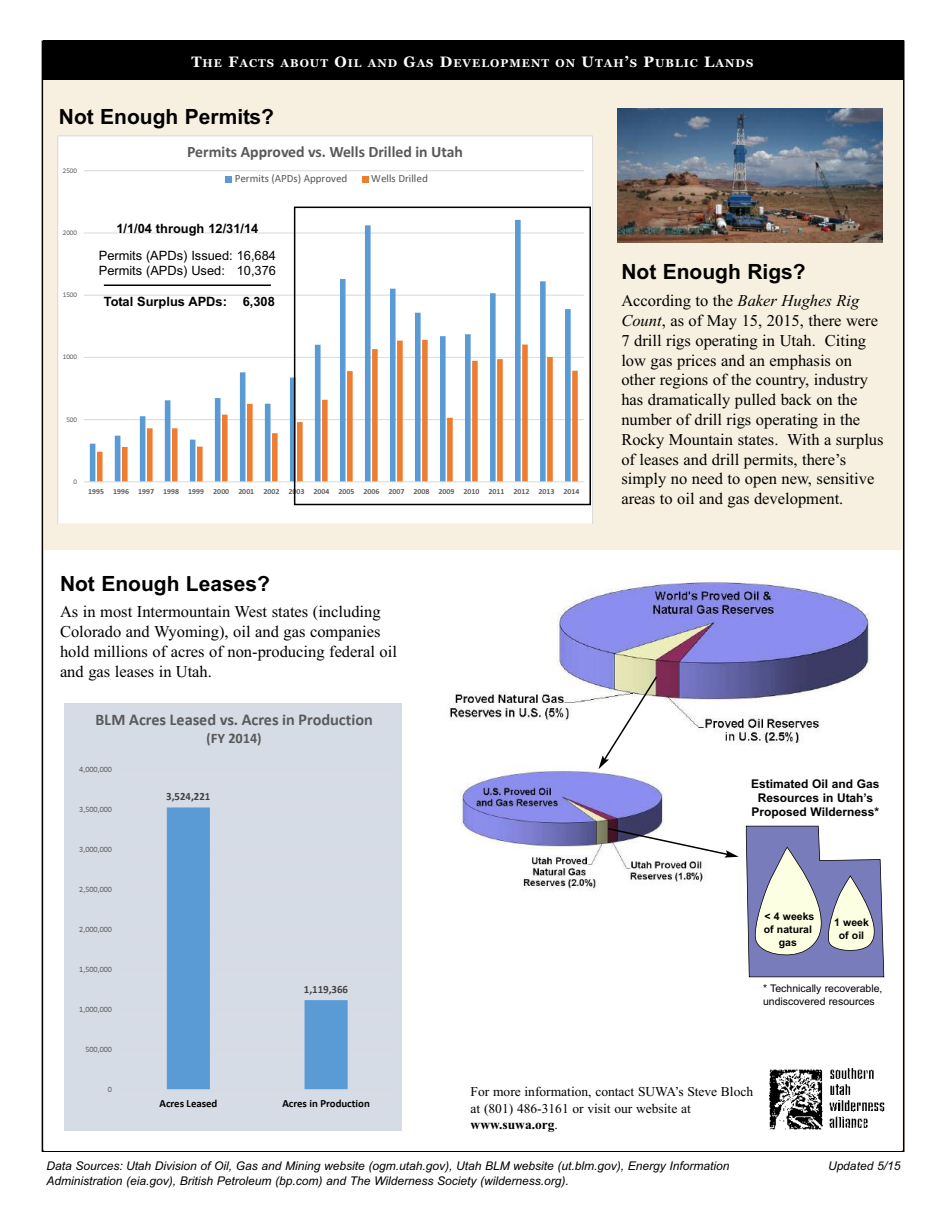
<style>
.page{position:relative;width:945px;height:1215px;background:#fff}
.page>*{position:absolute;margin:0;border:0;box-sizing:border-box;transform-origin:0 0}
.t1{font:700 21px "Arial";color:#000}
.t2{font:16.5px/19.8px "Times New Roman";color:#000}
.t3{font:16.2px "Calibri Bold+T42+USTPEK";color:#595959}
.t4{font:15.75px "Calibri Bold+T42+QNZSXY";color:#595959}
.t5{font:14.4px "Calibri Bold+T42+USTPEK";letter-spacing:-.005em;color:#595959}
.t6{font:13.5px/16.2px "Times New Roman";color:#000}
.t7{font:12.9px/15.5px "Arial";color:#000}
.t8{font:700 12.9px "Arial";color:#000}
.t9{font:italic 12px/14.4px "Arial";color:#000}
.t10{font:700 12px/14.4px "Arial";color:#000;text-align:center}
.t11{font:700 11.25px "Georgia";letter-spacing:.095em;color:#fff}
.t12{font:10.95px "Calibri+T42+YGVKZO";color:#595959}
.t13{font:10.8px "Calibri Bold+T42+USTPEK";color:#000}
.t14{font:10.8px "Calibri Bold+T42+USTPEK";letter-spacing:.005em;color:#404040}
.t15{font:10.5px/12.6px "Arial";color:#000}
.t16{font:700 10.5px/12.6px "Arial";color:#000;text-align:center}
.t17{font:8.1px "Calibri+T42+TMVULA";color:#595959}
.t18{font:7.8px "Calibri Bold+T42+QNZSXY";color:#595959}
.t19{font:7.05px "Calibri+T42+YGVKZO";color:#595959}
.s1{font-size:15px}
.s2{font-style:italic}
.s3{font-weight:700}
</style>
<div class="page">
<div style="left:42px;top:41px;width:862px;height:1110px;background:#f7f0e1"></div>
<div style="left:44px;top:550px;width:858px;height:601px;background:#fff"></div>
<svg style="left:58px;top:136px;width:535px;height:387px;background:#f0f0f0"></svg>
<div style="left:294px;top:207px;width:297px;height:298px;border:2px solid #000"></div>
<div style="left:43px;top:40px;width:860px;height:40px;background:#000"></div>
<img style="left:449px;top:576px;width:422px;height:168px">
<hr style="left:104px;top:285px;width:167px;height:1px;background:#000">
<svg style="left:64px;top:704px;width:338px;height:426px;background:#c8d4e3"></svg>
<img style="left:769px;top:1068px;width:116px;height:62px">
<svg style="left:746px;top:826px;width:139px;height:151px;background:#b0b3c9"></svg>
<img style="left:449px;top:741px;width:276px;height:149px">
<svg style="left:598px;top:675px;width:61px;height:94px"></svg>
<svg style="left:606px;top:827px;width:133px;height:31px"></svg>
<img style="left:617px;top:109px;width:266px;height:133px">
<p class="t11" style="left:191px;top:56px;width:564px"><span class="s1">T</span>HE <span class="s1">F</span>ACTS ABOUT <span class="s1">O</span>IL AND <span class="s1">G</span>AS <span class="s1">D</span>EVELOPMENT ON <span class="s1">U</span>TAH<span class="s1">’</span>S <span class="s1">P</span>UBLIC <span class="s1">L</span>ANDS</p>
<p class="t1" style="left:59px;top:104px;width:217px">Not Enough Permits?</p>
<p class="t19" style="left:63px;top:165px;width:16px">2500</p>
<p class="t19" style="left:63px;top:228px;width:16px">2000</p>
<p class="t19" style="left:63px;top:290px;width:16px">1500</p>
<p class="t19" style="left:63px;top:352px;width:16px">1000</p>
<p class="t4" style="left:187px;top:140px;width:277px">Permits Approved vs. Wells Drilled in Utah</p>
<p class="t12" style="left:235px;top:171px;width:114px">Permits (APDs) Approved</p>
<p class="t12" style="left:371px;top:171px;width:58px">Wells Drilled</p>
<p class="t8" style="left:116px;top:221px;width:144px">1/1/04 through 12/31/14</p>
<p class="t7" style="left:99px;top:247px;width:179px">Permits (APDs) Issued: 16,684<br>Permits (APDs) Used: 10,376</p>
<p class="t8" style="left:104px;top:294px;width:172px">Total Surplus APDs: 6,308</p>
<p class="t19" style="left:66px;top:414px;width:12px">500</p>
<p class="t19" style="left:74px;top:477px;width:5px">0</p>
<p class="t18" style="left:88px;top:486px;width:493px">1995 1996 1997 1998 1999 2000 2001 2002 2003 2004 2005 2006 2007 2008 2009 2010 2011 2012 2013 2014</p>
<p class="t1" style="left:60px;top:571px;width:212px">Not Enough Leases?</p>
<p class="t2" style="left:60px;top:602px;width:338px">As in most Intermountain West states (including Colorado and Wyoming), oil and gas companies hold millions of acres of non-producing federal oil and gas leases in Utah.</p>
<p class="t3" style="left:96px;top:708px;width:279px">BLM Acres Leased vs. Acres in Production</p>
<p class="t5" style="left:207px;top:728px;width:57px">(FY 2014)</p>
<p class="t17" style="left:79px;top:763px;width:34px">4,000,000</p>
<p class="t17" style="left:79px;top:803px;width:34px">3,500,000</p>
<p class="t17" style="left:79px;top:843px;width:34px">3,000,000</p>
<p class="t17" style="left:79px;top:883px;width:34px">2,500,000</p>
<p class="t17" style="left:79px;top:924px;width:34px">2,000,000</p>
<p class="t17" style="left:79px;top:964px;width:34px">1,500,000</p>
<p class="t17" style="left:79px;top:1004px;width:34px">1,000,000</p>
<p class="t17" style="left:85px;top:1044px;width:28px">500,000</p>
<p class="t14" style="left:166px;top:789px;width:46px">3,524,221</p>
<p class="t14" style="left:304px;top:982px;width:46px">1,119,366</p>
<p class="t1" style="left:621px;top:260px;width:186px">Not Enough Rigs?</p>
<p class="t2" style="left:621px;top:291px;width:264px">According to the <span class="s2">Baker Hughes Rig Count</span>, as of May 15, 2015, there were 7 drill rigs operating in Utah. Citing low gas prices and an emphasis on other regions of the country, industry has dramatically pulled back on the number of drill rigs operating in the Rocky Mountain states. With a surplus of leases and drill permits, there’s simply no need to open new, sensitive areas to oil and gas development.</p>
<p class="t10" style="left:751px;top:776px;width:130px">Estimated Oil and Gas<br>Resources in Utah’s<br>Proposed Wilderness*</p>
<p class="t16" style="left:764px;top:910px;width:52px">&lt; 4 weeks of natural gas</p>
<p class="t16" style="left:834px;top:916px;width:36px">1 week of oil</p>
<p class="t15" style="left:763px;top:982px;width:121px">* Technically recoverable, undiscovered resources</p>
<p class="t17" style="left:108px;top:1084px;width:6px">0</p>
<p class="t13" style="left:159px;top:1096px;width:59px">Acres Leased</p>
<p class="t13" style="left:282px;top:1096px;width:89px">Acres in Production</p>
<p class="t6" style="left:471px;top:1084px;width:284px">For more information, contact SUWA’s Steve Bloch at (801) 486-3161 or visit our website at <span class="s3">www.suwa.org</span>.</p>
<p class="t9" style="left:46px;top:1159px;width:684px">Data Sources: Utah Division of Oil, Gas and Mining website (ogm.utah.gov), Utah BLM website (ut.blm.gov), Energy Information<br>Administration (eia.gov), British Petroleum (bp.com) and The Wilderness Society (wilderness.org).</p>
<p class="t9" style="left:828px;top:1158px;width:74px">Updated 5/15</p>
</div>
